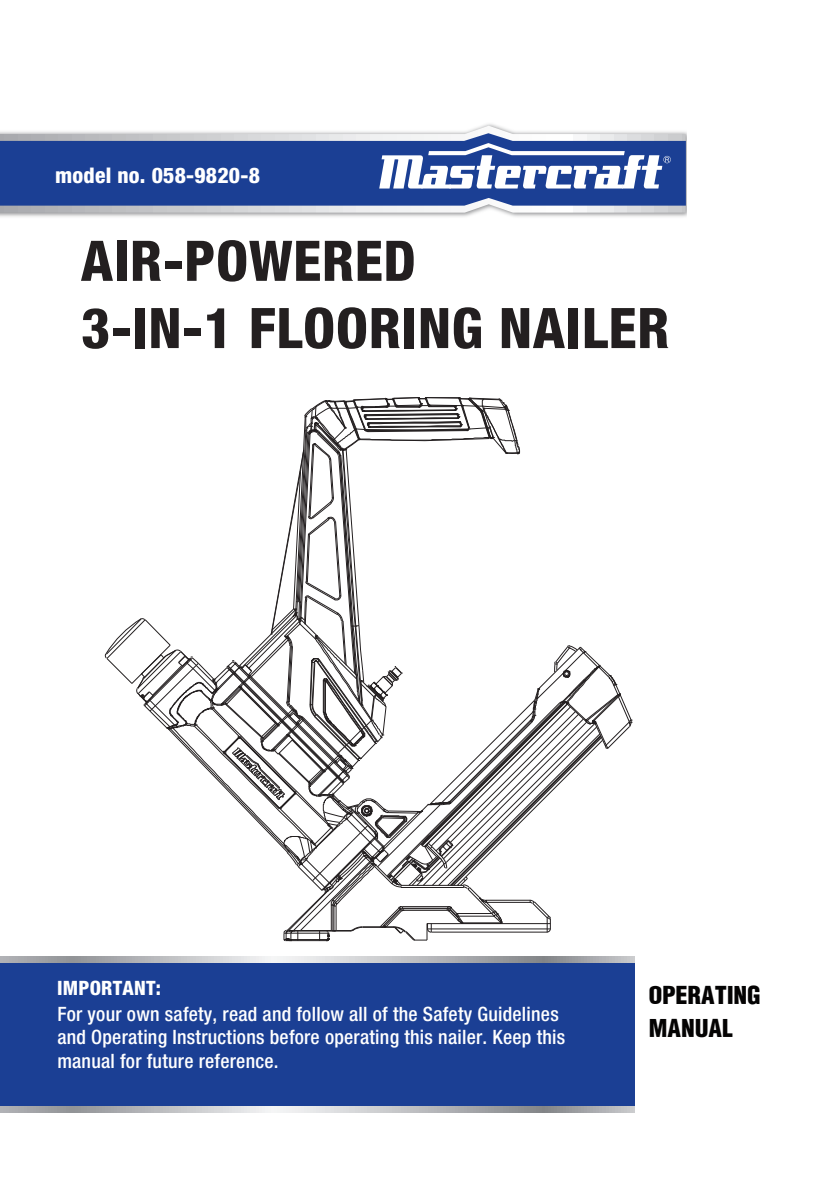
<style>
.page{position:relative;width:823px;height:1191px;background:#fff}
.page>*{position:absolute;margin:0;border:0;box-sizing:border-box;transform-origin:0 0}
.t1{font:800 condensed 56px/67.2px "Helvetica Neue LT Std";letter-spacing:.01em;color:#231f20}
.t2{font:27px/32.4px "Helvetica Condensed Black Se";color:#040303}
.t3{font:800 condensed 21.6px "Helvetica Neue LT Std";letter-spacing:.01em;color:#fff}
.t4{font:500 condensed 19.8px/23.4px "Helvetica Neue LT Std";letter-spacing:.01em;color:#fff}
.t5{font:800 condensed 19.8px "Helvetica Neue LT Std";letter-spacing:.01em;color:#fff}
</style>
<div class="page">
<img style="left:0;top:124px;width:686px;height:93px">
<svg style="left:0;top:126px;width:685px;height:87px"></svg>
<svg style="left:0;top:133px;width:685px;height:73px;background:#39579f"></svg>
<svg style="left:0;top:956px;width:634px;height:156px;background:#acb0b9"></svg>
<div style="left:0;top:962px;width:634px;height:143px;background:#1b3f94"></div>
<svg style="left:105px;top:397px;width:527px;height:544px"></svg>
<svg style="left:379px;top:143px;width:291px;height:45px"></svg>
<p class="t3" style="left:55px;top:162px;width:206px">model no. 058-9820-8</p>
<h1 class="t1" style="left:81px;top:226px;width:589px">AIR-POWERED<br>3-IN-1 FLOORING NAILER</h1>
<p class="t5" style="left:57px;top:975px;width:105px">IMPORTANT:</p>
<p class="t4" style="left:57px;top:1001px;width:509px">For your own safety, read and follow all of the Safety Guidelines and Operating Instructions before operating this nailer. Keep this manual for future reference.</p>
<h2 class="t2" style="left:648px;top:980px;width:114px">OPERATING<br>MANUAL</h2>
</div>
